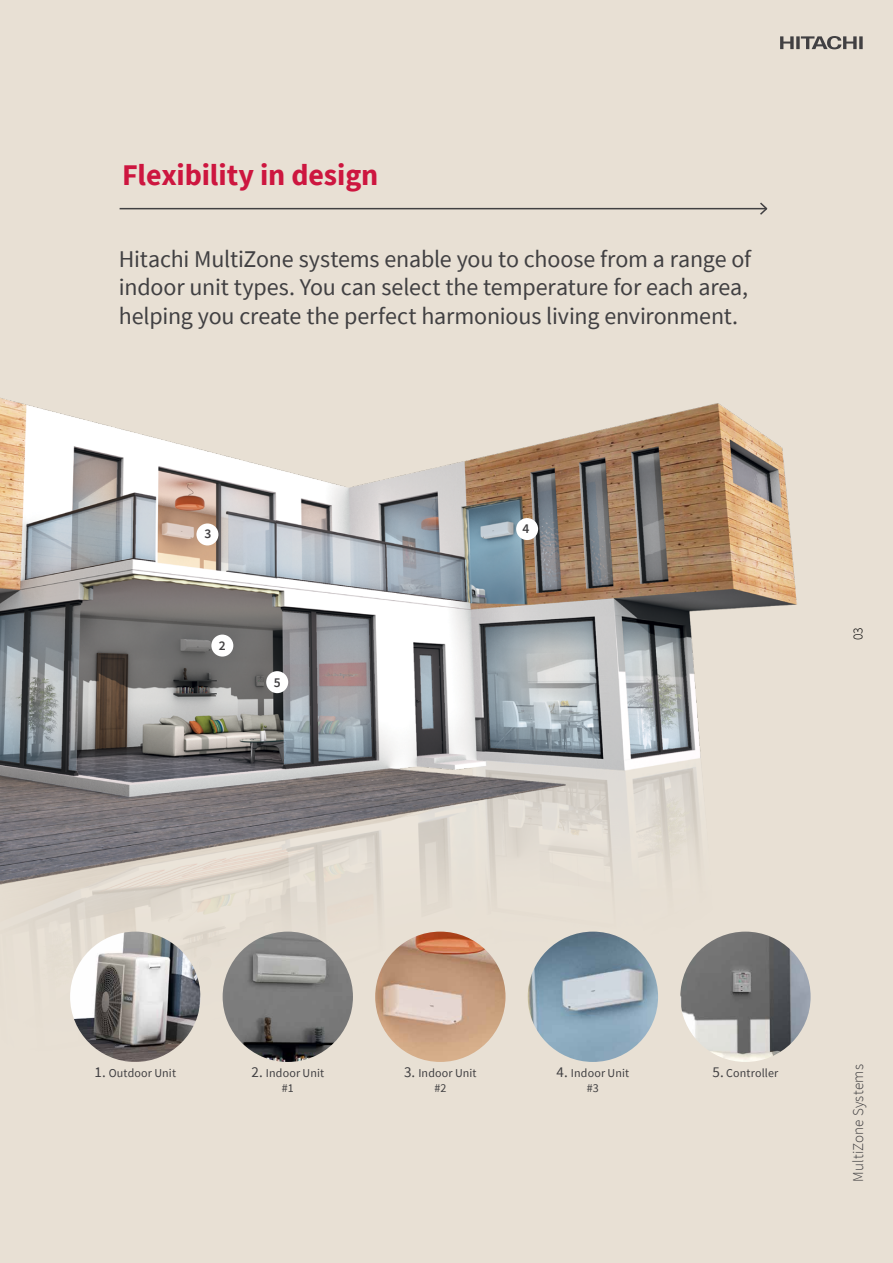
<style>
.page{position:relative;width:893px;height:1263px;background:#e8e0d4}
.page>*{position:absolute;margin:0;border:0;box-sizing:border-box;transform-origin:0 0}
.t1{font:700 30px "Source Sans Pro";letter-spacing:-.005em;color:#cd163f}
.t2{font:24px/28.8px "Source Sans Pro";letter-spacing:-.005em;color:#414042}
.t3{font:300 15px "Source Sans Pro";letter-spacing:.01em;color:#414042}
.t4{font:600 13.5px "Source Sans Pro";color:#414042}
.t5{font:300 13.5px "Source Sans Pro";color:#000}
.t6{font:12px/14.4px "Source Sans Pro";letter-spacing:.01em;color:#414042;text-align:center}
.s1{font-size:15px}
</style>
<div class="page">
<hr style="left:120px;top:208px;width:646px;height:1px;background:#414042">
<svg style="left:758px;top:202px;width:10px;height:13px"></svg>
<img style="left:0;top:398px;width:805px;height:664px">
<img style="left:70px;top:932px;width:130px;height:130px;border-radius:65px">
<img style="left:223px;top:932px;width:130px;height:130px;border-radius:65px">
<img style="left:375px;top:932px;width:130px;height:130px;border-radius:65px">
<img style="left:528px;top:932px;width:130px;height:130px;border-radius:65px">
<img style="left:680px;top:932px;width:131px;height:130px;border-radius:65px">
<div style="left:211px;top:634px;width:22px;height:23px;background:#fff;border-radius:50%"></div>
<div style="left:266px;top:671px;width:22px;height:22px;background:#fff;border-radius:50%"></div>
<div style="left:516px;top:518px;width:22px;height:22px;background:#fff;border-radius:50%"></div>
<div style="left:196px;top:523px;width:22px;height:22px;background:#fff;border-radius:50%"></div>
<svg style="left:780px;top:36px;width:83px;height:13px"></svg>
<p class="t1" style="left:122px;top:154px;width:258px">Flexibility in design</p>
<p class="t2" style="left:119px;top:244px;width:634px">Hitachi MultiZone systems enable you to choose from a range of indoor unit types. You can select the temperature for each area, helping you create the perfect harmonious living environment.</p>
<p class="t4" style="left:205px;top:525px;width:8px">3</p>
<p class="t4" style="left:219px;top:637px;width:8px">2</p>
<p class="t4" style="left:274px;top:673px;width:8px">5</p>
<p class="t4" style="left:522px;top:520px;width:8px">4</p>
<p class="t5" style="left:849px;top:640px;width:15px;rotate:-90deg">03</p>
<p class="t6" style="left:94px;top:1066px;width:83px"><span class="s1">1.</span> Outdoor Unit</p>
<p class="t6" style="left:251px;top:1066px;width:74px"><span class="s1">2.</span> Indoor Unit #1</p>
<p class="t6" style="left:404px;top:1066px;width:74px"><span class="s1">3.</span> Indoor Unit #2</p>
<p class="t6" style="left:557px;top:1066px;width:74px"><span class="s1">4.</span> Indoor Unit #3</p>
<p class="t6" style="left:713px;top:1066px;width:67px"><span class="s1">5.</span> Controller</p>
<p class="t3" style="left:849px;top:1182px;width:119px;rotate:-90deg">MultiZone Systems</p>
</div>
